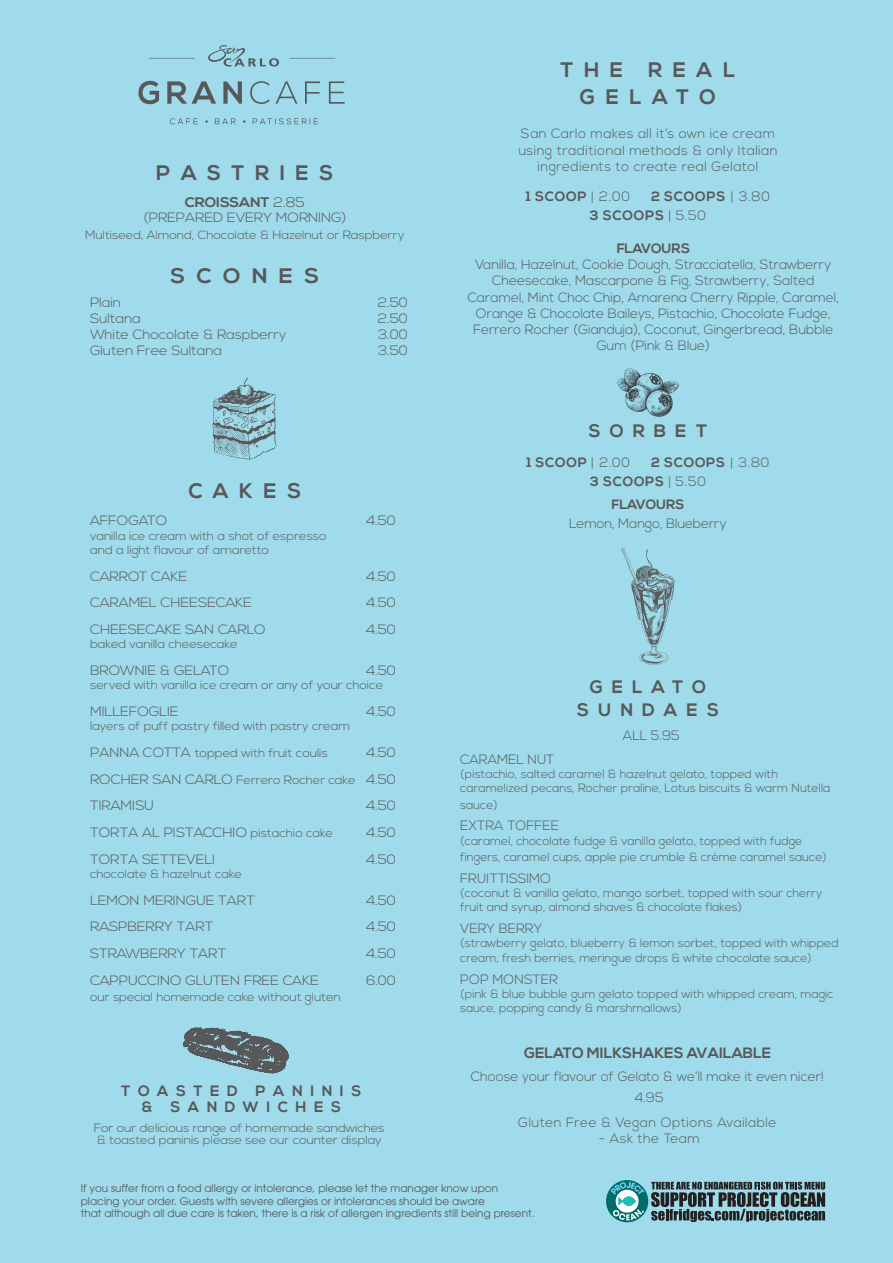
<style>
.page{position:relative;width:893px;height:1263px;background:#9fdbea}
.page>*{position:absolute;margin:0;border:0;box-sizing:border-box;transform-origin:0 0}
.t1{font:700 21px/27px "Nexa";letter-spacing:.5em;color:#57585a;text-align:center}
.t2{font:700 21px "Nexa";letter-spacing:.5em;color:#57585a;scale:1.06 1}
.t3{font:700 18px/23.1px "Nexa";letter-spacing:.5em;color:#57585a;text-align:center}
.t4{font:700 15px "Nexa";color:#57585a}
.t5{font:700 15px/16.6px "Nexa";letter-spacing:.5em;color:#57585a;text-align:center}
.t6{font:700 13.8px "Nexa";letter-spacing:-.01em;color:#57585a;scale:1.06 1}
.t7{font:300 13.5px/16.2px "Nexa";color:#57585a;text-align:center}
.t8{font:300 13.5px/26.7px "Nexa";color:#57585a;text-align:justify;scale:1.06 1}
.t9{font:300 13.5px/16.2px "Nexa";letter-spacing:.03em;color:#57585a;text-align:center}
.t10{font:700 13.5px/19px "Nexa";letter-spacing:.05em;color:#57585a}
.t11{font:700 13.5px "Nexa";letter-spacing:-.01em;color:#57585a}
.t12{font:300 12px/14.4px "Nexa";color:#57585a}
.t13{font:300 12px/14.4px "Nexa";color:#57585a;scale:1.06 1}
.t14{font:10.5px/12.6px "Avant Garde LT";color:#57585a}
.s1{font-weight:300}
.s2{font-size:13.5px}
.s3{font-size:12px}
</style>
<div class="page">
<svg style="left:617px;top:369px;width:62px;height:48px"></svg>
<svg style="left:606px;top:1180px;width:219px;height:42px"></svg>
<svg style="left:213px;top:378px;width:64px;height:82px"></svg>
<svg style="left:621px;top:548px;width:54px;height:117px"></svg>
<svg style="left:138px;top:45px;width:207px;height:79px"></svg>
<svg style="left:183px;top:1027px;width:106px;height:47px"></svg>
<h1 class="t1" style="left:156px;top:160px;width:179px">PASTRIES</h1>
<p class="t6" style="left:185px;top:194px;width:115px">CROISSANT <span class="s1">2.85</span></p>
<p class="t8" style="left:143px;top:205px;width:193px">(PREPARED EVERY MORNING)</p>
<p class="t13" style="left:85px;top:228px;width:303px">Multiseed, Almond, Chocolate &amp; Hazelnut or Raspberry</p>
<h1 class="t2" style="left:171px;top:264px;width:142px">SCONES</h1>
<p class="t8" style="left:90px;top:289px;width:31px">Plain</p>
<p class="t8" style="left:378px;top:289px;width:30px">2.50</p>
<p class="t8" style="left:90px;top:305px;width:50px">Sultana</p>
<p class="t8" style="left:378px;top:305px;width:30px">2.50</p>
<p class="t8" style="left:90px;top:322px;width:187px">White Chocolate &amp; Raspberry</p>
<p class="t8" style="left:378px;top:322px;width:30px">3.00</p>
<p class="t8" style="left:90px;top:338px;width:126px">Gluten Free Sultana</p>
<p class="t8" style="left:378px;top:338px;width:30px">3.50</p>
<h1 class="t1" style="left:189px;top:478px;width:114px">CAKES</h1>
<p class="t8" style="left:90px;top:508px;width:74px">AFFOGATO</p>
<p class="t8" style="left:366px;top:508px;width:30px">4.50</p>
<p class="t13" style="left:90px;top:529px;width:225px">vanilla ice cream with a shot of espresso and a light flavour of amaretto</p>
<p class="t8" style="left:90px;top:563px;width:93px">CARROT CAKE</p>
<p class="t8" style="left:366px;top:563px;width:30px">4.50</p>
<p class="t8" style="left:90px;top:590px;width:154px">CARAMEL CHEESECAKE</p>
<p class="t8" style="left:366px;top:590px;width:30px">4.50</p>
<p class="t8" style="left:90px;top:617px;width:167px">CHEESECAKE SAN CARLO</p>
<p class="t8" style="left:366px;top:617px;width:30px">4.50</p>
<p class="t13" style="left:90px;top:638px;width:141px">baked vanilla cheesecake</p>
<p class="t8" style="left:90px;top:658px;width:133px">BROWNIE &amp; GELATO</p>
<p class="t8" style="left:366px;top:658px;width:30px">4.50</p>
<p class="t13" style="left:90px;top:679px;width:278px">served with vanilla ice cream or any of your choice</p>
<p class="t8" style="left:90px;top:699px;width:85px">MILLEFOGLIE</p>
<p class="t8" style="left:366px;top:699px;width:30px">4.50</p>
<p class="t13" style="left:90px;top:720px;width:247px">layers of puff pastry filled with pastry cream</p>
<p class="t13" style="left:90px;top:746px;width:226px"><span class="s2">PANNA COTTA</span> topped with fruit coulis</p>
<p class="t8" style="left:90px;top:740px;width:290px;text-indent:276px">4.50<br>ROCHER SAN CARLO <span class="s3">Ferrero Rocher cake</span> 4.50<br>TIRAMISU</p>
<p class="t8" style="left:366px;top:793px;width:30px">4.50</p>
<p class="t8" style="left:90px;top:820px;width:231px">TORTA AL PISTACCHIO <span class="s3">pistachio cake</span></p>
<p class="t8" style="left:366px;top:820px;width:30px">4.50</p>
<p class="t8" style="left:90px;top:846px;width:120px">TORTA SETTEVELI</p>
<p class="t8" style="left:366px;top:846px;width:30px">4.50</p>
<p class="t13" style="left:90px;top:867px;width:145px">chocolate &amp; hazelnut cake</p>
<p class="t8" style="left:90px;top:887px;width:157px">LEMON MERINGUE TART</p>
<p class="t8" style="left:366px;top:887px;width:30px">4.50</p>
<p class="t8" style="left:90px;top:914px;width:118px">RASPBERRY TART</p>
<p class="t8" style="left:366px;top:914px;width:30px">4.50</p>
<p class="t8" style="left:90px;top:941px;width:130px">STRAWBERRY TART</p>
<p class="t8" style="left:366px;top:941px;width:30px">4.50</p>
<p class="t8" style="left:90px;top:967px;width:217px">CAPPUCCINO GLUTEN FREE CAKE</p>
<p class="t8" style="left:366px;top:967px;width:30px">6.00</p>
<p class="t13" style="left:90px;top:990px;width:238px">our special homemade cake without gluten</p>
<p class="t5" style="left:121px;top:1082px;width:242px">TOASTED PANINIS &amp; SANDWICHES</p>
<p class="t13" style="left:94px;top:1122px;width:276px;line-height:12.1px">For our delicious range of homemade sandwiches &amp; toasted paninis please see our counter display</p>
<h1 class="t1" style="left:561px;top:57px;width:176px">THE REAL<br>GELATO</h1>
<p class="t9" style="left:518px;top:126px;width:261px">San Carlo makes all it’s own ice cream using traditional methods &amp; only Italian ingredients to create real Gelato!</p>
<p class="t10" style="left:526px;top:187px;width:106px">1 SCOOP <span class="s1">| 2.00</span></p>
<p class="t10" style="left:590px;top:187px;width:182px;text-indent:61px">2 SCOOPS <span class="s1">| 3.80<br></span>3 SCOOPS <span class="s1">| 5.50</span></p>
<p class="t11" style="left:617px;top:240px;width:75px">FLAVOURS</p>
<p class="t7" style="left:468px;top:257px;width:373px">Vanilla, Hazelnut, Cookie Dough, Stracciatella, Strawberry Cheesecake, Mascarpone &amp; Fig, Strawberry, Salted Caramel, Mint Choc Chip, Amarena Cherry Ripple, Caramel, Orange &amp; Chocolate Baileys, Pistachio, Chocolate Fudge, Ferrero Rocher (Gianduja), Coconut, Gingerbread, Bubble Gum (Pink &amp; Blue)</p>
<h2 class="t3" style="left:589px;top:420px;width:120px">SORBET</h2>
<p class="t10" style="left:527px;top:453px;width:105px">1 SCOOP <span class="s1">| 2.00</span></p>
<p class="t10" style="left:590px;top:453px;width:181px;text-indent:61px">2 SCOOPS <span class="s1">| 3.80<br></span>3 SCOOPS <span class="s1">| 5.50</span></p>
<p class="t11" style="left:612px;top:496px;width:74px">FLAVOURS</p>
<p class="t7" style="left:569px;top:516px;width:159px">Lemon, Mango, Blueberry</p>
<h2 class="t3" style="left:577px;top:676px;width:143px">GELATO<br>SUNDAES</h2>
<p class="t7" style="left:623px;top:728px;width:59px">ALL 5.95</p>
<p class="t7" style="left:460px;top:751px;width:96px">CARAMEL NUT</p>
<p class="t12" style="left:460px;top:767px;width:372px">(pistachio, salted caramel &amp; hazelnut gelato, topped with caramelized pecans, Rocher praline, Lotus biscuits &amp; warm Nutella</p>
<p class="t12" style="left:460px;top:798px;width:39px">sauce)</p>
<p class="t7" style="left:460px;top:818px;width:100px">EXTRA TOFFEE</p>
<p class="t12" style="left:460px;top:833px;width:368px;line-height:16.2px">(caramel, chocolate fudge &amp; vanilla gelato, topped with fudge fingers, caramel cups, apple pie crumble &amp; crème caramel sauce)</p>
<p class="t7" style="left:460px;top:870px;width:92px">FRUITTISSIMO</p>
<p class="t12" style="left:460px;top:886px;width:364px">(coconut &amp; vanilla gelato, mango sorbet, topped with sour cherry fruit and syrup, almond shaves &amp; chocolate flakes)</p>
<p class="t7" style="left:460px;top:921px;width:83px">VERY BERRY</p>
<p class="t12" style="left:460px;top:937px;width:380px">(strawberry gelato, blueberry &amp; lemon sorbet, topped with whipped cream, fresh berries, meringue drops &amp; white chocolate sauce)</p>
<p class="t7" style="left:460px;top:971px;width:99px">POP MONSTER</p>
<p class="t12" style="left:460px;top:987px;width:375px">(pink &amp; blue bubble gum gelato topped with whipped cream, magic sauce, popping candy &amp; marshmallows)</p>
<p class="t4" style="left:524px;top:1044px;width:249px">GELATO MILKSHAKES AVAILABLE</p>
<p class="t7" style="left:471px;top:1066px;width:354px;line-height:21.8px">Choose your flavour of Gelato &amp; we’ll make it even nicer!<br>4.95</p>
<p class="t9" style="left:518px;top:1115px;width:260px">Gluten Free &amp; Vegan Options Available</p>
<p class="t9" style="left:599px;top:1131px;width:102px">- Ask the Team</p>
<p class="t14" style="left:81px;top:1182px;width:455px">If you suffer from a food allergy or intolerance, please let the manager know upon placing your order. Guests with severe allergies or intolerances should be aware<br>that although all due care is taken, there is a risk of allergen ingredients still being present.</p>
</div>
